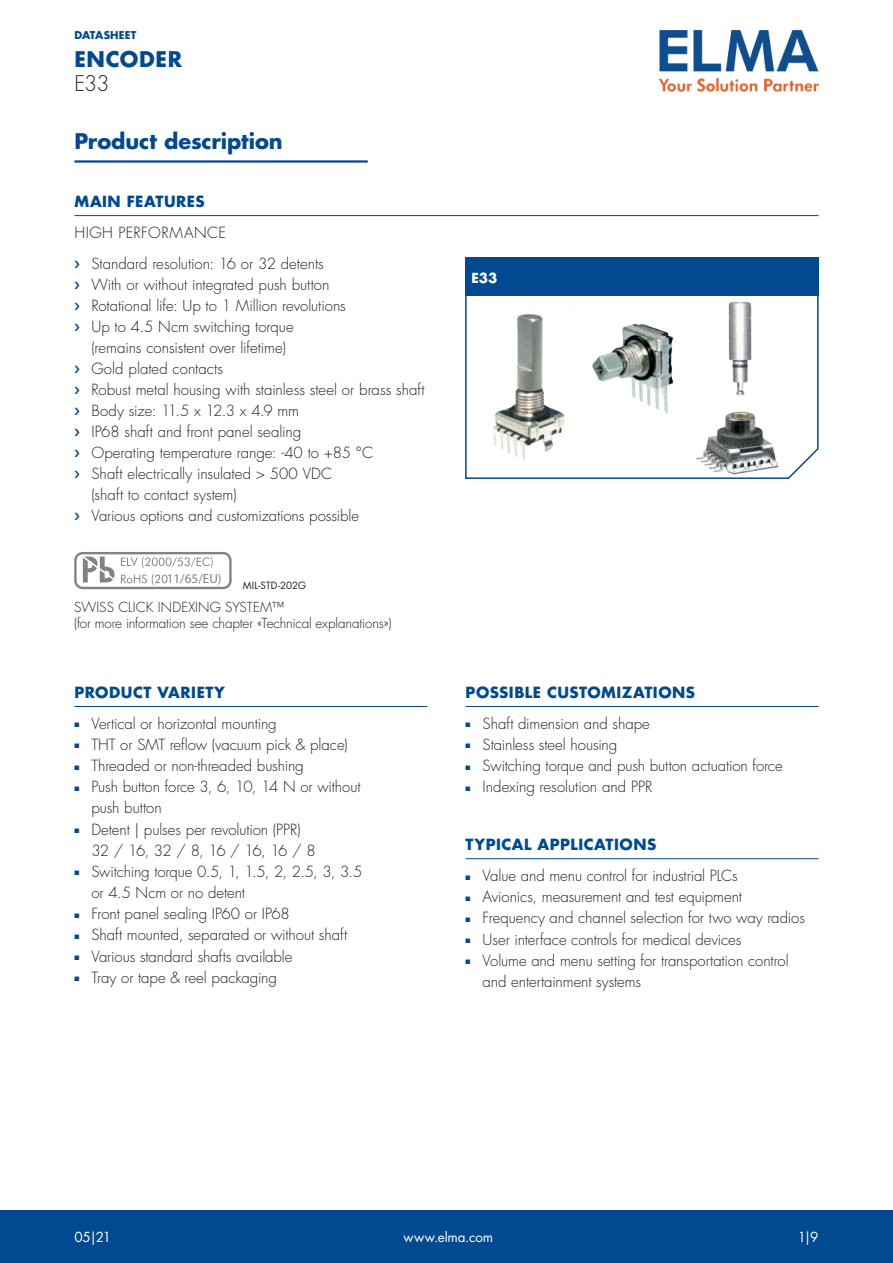
<style>
.page{position:relative;width:893px;height:1263px;background:#fff}
.page>*{position:absolute;margin:0;border:0;box-sizing:border-box;transform-origin:0 0}
.t1{font:700 21px "Futura Std";color:#014990}
.t2{font:700 21px "Futura Std";letter-spacing:.03em;color:#014990}
.t3{font:300 21px "Futura Std";color:#231f20}
.t4{font:300 15px/21px "Futura Std";letter-spacing:-.005em;color:#231f20}
.t5{font:700 15px "Futura Std";letter-spacing:.035em;color:#014990}
.t6{font:300 15px "Futura Std";letter-spacing:.035em;color:#231f20}
.t7{font:300 13.5px/16.2px "Futura Std";letter-spacing:-.005em;color:#231f20}
.t8{font:13.5px "Futura Std";letter-spacing:-.01em;color:#fff}
.t9{font:700 13.5px "Futura Std";color:#fff}
.t10{font:13.2px "Myriad Pro";color:#808285}
.t11{font:700 10.5px "Futura Std";letter-spacing:.015em;color:#014990}
.t12{font:9.75px "Futura Std";letter-spacing:.015em;color:#231f20}
.s1{color:#014990}
</style>
<div class="page">
<img style="left:659px;top:30px;width:160px;height:62px">
<div style="left:0;top:1210px;width:893px;height:53px;background:#014990"></div>
<svg style="left:465px;top:296px;width:354px;height:183px"></svg>
<div style="left:465px;top:258px;width:354px;height:38px;background:#014990"></div>
<img style="left:682px;top:299px;width:111px;height:180px">
<img style="left:484px;top:304px;width:90px;height:163px">
<img style="left:585px;top:322px;width:102px;height:94px">
<hr style="left:74px;top:706px;width:353px;height:1px;background:#014990">
<hr style="left:466px;top:706px;width:353px;height:1px;background:#014990">
<hr style="left:466px;top:858px;width:353px;height:1px;background:#014990">
<hr style="left:74px;top:215px;width:745px;height:1px;background:#014990">
<hr style="left:74px;top:160px;width:294px;height:3px;background:#014990">
<div style="left:74px;top:552px;width:158px;height:37px;border:2px solid #808285;border-radius:7px"></div>
<svg style="left:83px;top:556px;width:32px;height:26px"></svg>
<svg style="left:121px;top:556px;width:92px;height:12px"></svg>
<svg style="left:121px;top:574px;width:46px;height:11px"></svg>
<p class="t11" style="left:74px;top:30px;width:63px">DATASHEET</p>
<h1 class="t2" style="left:74px;top:49px;width:109px">ENCODER</h1>
<h1 class="t3" style="left:74px;top:73px;width:37px">E33</h1>
<h1 class="t1" style="left:74px;top:131px;width:210px">Product description</h1>
<p class="t5" style="left:74px;top:194px;width:132px">MAIN FEATURES</p>
<p class="t6" style="left:74px;top:225px;width:153px">HIGH PERFORMANCE</p>
<p class="t4" style="left:91px;top:254px;width:335px">Standard resolution: 16 or 32 detents<br>With or without integrated push button<br>Rotational life: Up to 1 Million revolutions<br>Up to 4.5 Ncm switching torque<br>(remains consistent over lifetime)<br>Gold plated contacts<br>Robust metal housing with stainless steel or brass shaft Body size: 11.5 x 12.3 x 4.9 mm<br>IP68 shaft and front panel sealing<br>Operating temperature range: -40 to +85 °C<br>Shaft electrically insulated &gt; 500 VDC<br>(shaft to contact system)<br>Various options and customizations possible</p>
<p class="t10" style="left:167px;top:574px;width:56px">11/65/EU)</p>
<p class="t12" style="left:243px;top:580px;width:65px">MIL-STD-202G</p>
<p class="t7" style="left:74px;top:600px;width:319px">SWISS CLICK INDEXING SYSTEM™<br>(for more information see chapter «Technical explanations»)</p>
<p class="t5" style="left:74px;top:685px;width:152px">PRODUCT VARIETY</p>
<p class="t4" style="left:74px;top:714px;width:204px"><span class="s1">■</span> Vertical or horizontal mounting</p>
<p class="t4" style="left:74px;top:735px;width:275px"><span class="s1">■</span> THT or SMT reflow (vacuum pick &amp; place)</p>
<p class="t4" style="left:74px;top:756px;width:231px"><span class="s1">■</span> Threaded or non-threaded bushing</p>
<p class="t4" style="left:91px;top:778px;width:271px;text-indent:-17px"><span class="s1">■</span> Push button force 3, 6, 10, 14 N or without push button</p>
<p class="t4" style="left:91px;top:820px;width:226px;text-indent:-17px"><span class="s1">■</span> Detent | pulses per revolution (PPR)<br>32 / 16, 32 / 8, 16 / 16, 16 / 8</p>
<p class="t4" style="left:91px;top:862px;width:272px;text-indent:-17px"><span class="s1">■</span> Switching torque 0.5, 1, 1.5, 2, 2.5, 3, 3.5 or 4.5 Ncm or no detent</p>
<p class="t4" style="left:74px;top:904px;width:217px"><span class="s1">■</span> Front panel sealing IP60 or IP68</p>
<p class="t4" style="left:74px;top:925px;width:274px"><span class="s1">■</span> Shaft mounted, separated or without shaft</p>
<p class="t4" style="left:74px;top:947px;width:220px"><span class="s1">■</span> Various standard shafts available</p>
<p class="t4" style="left:74px;top:968px;width:204px"><span class="s1">■</span> Tray or tape &amp; reel packaging</p>
<p class="t9" style="left:471px;top:271px;width:27px">E33</p>
<p class="t5" style="left:466px;top:685px;width:231px">POSSIBLE CUSTOMIZATIONS</p>
<p class="t4" style="left:466px;top:714px;width:186px"><span class="s1">■</span> Shaft dimension and shape</p>
<p class="t4" style="left:466px;top:735px;width:153px"><span class="s1">■</span> Stainless steel housing</p>
<p class="t4" style="left:466px;top:756px;width:319px"><span class="s1">■</span> Switching torque and push button actuation force</p>
<p class="t4" style="left:466px;top:778px;width:188px"><span class="s1">■</span> Indexing resolution and PPR</p>
<p class="t5" style="left:466px;top:837px;width:192px">TYPICAL APPLICATIONS</p>
<p class="t4" style="left:466px;top:866px;width:274px"><span class="s1">■</span> Value and menu control for industrial PLCs</p>
<p class="t4" style="left:466px;top:887px;width:278px"><span class="s1">■</span> Avionics, measurement and test equipment</p>
<p class="t4" style="left:466px;top:909px;width:341px"><span class="s1">■</span> Frequency and channel selection for two way radios</p>
<p class="t4" style="left:466px;top:930px;width:277px"><span class="s1">■</span> User interface controls for medical devices</p>
<p class="t4" style="left:483px;top:951px;width:307px;text-indent:-17px"><span class="s1">■</span> Volume and menu setting for transportation control and entertainment systems</p>
<p class="t8" style="left:74px;top:1230px;width:38px">05|21</p>
<p class="t8" style="left:404px;top:1230px;width:91px">www.elma.com</p>
<p class="t8" style="left:798px;top:1230px;width:22px">1|9</p>
</div>
